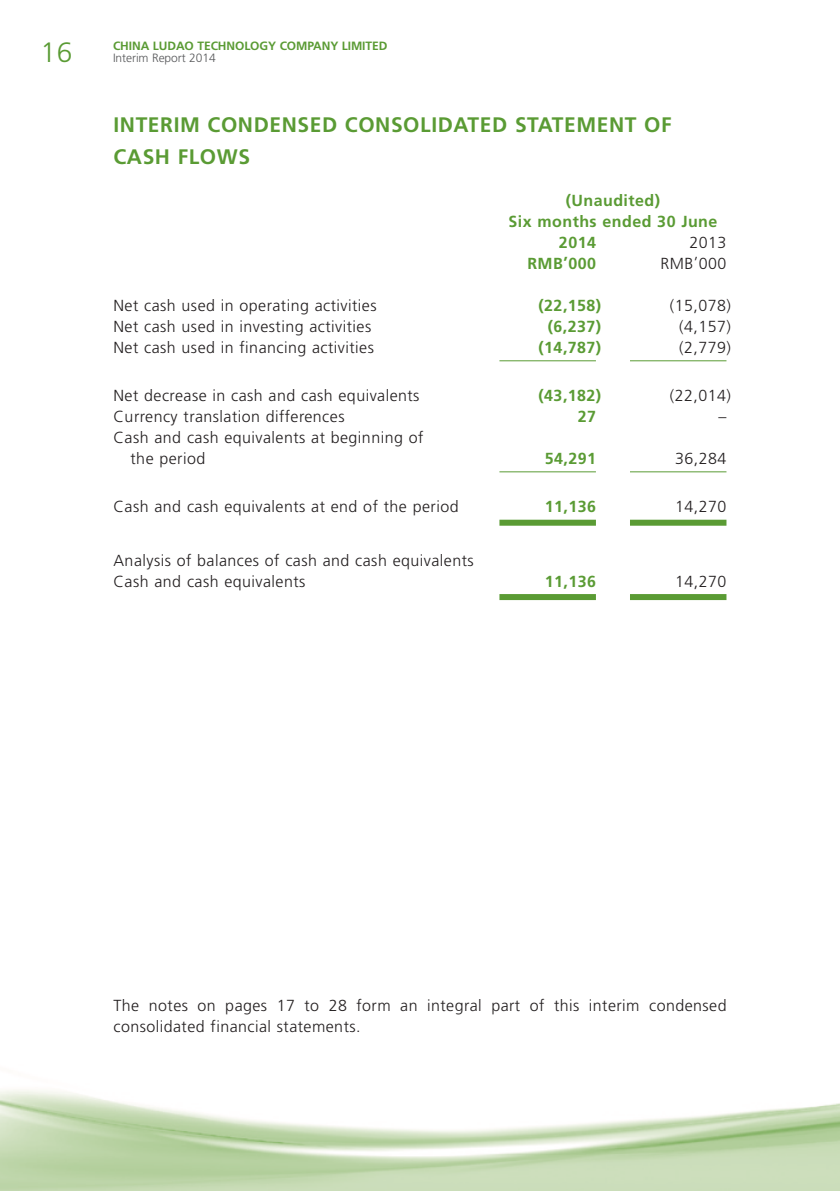
<style>
.page{position:relative;width:840px;height:1191px;background:#fff}
.page>*{position:absolute;margin:0;border:0;box-sizing:border-box;transform-origin:0 0}
.t1{font:300 28px "Frutiger LT Std";color:#5a9b34}
.Heading_1{font:700 21px/32px "Frutiger LT Std";letter-spacing:.03em;color:#5a9b34}
.Body_Text{font:300 16px/21px "Frutiger LT Std";letter-spacing:.03em;color:#231f20}
.Body_Text-2{font:700 16px "Frutiger LT Std";letter-spacing:.03em;color:#5a9b34}
.t2{font:700 12px "Frutiger LT Std";letter-spacing:-.005em;color:#5a9b34}
.t3{font:300 12px "Frutiger LT Std";letter-spacing:-.005em;color:#57585a}
</style>
<div class="page">
<img style="left:0;top:1090px;width:839px;height:101px">
<hr style="left:499px;top:360px;width:96px;height:1px;background:#5a9b34">
<hr style="left:629px;top:360px;width:97px;height:1px;background:#5a9b34">
<hr style="left:499px;top:471px;width:96px;height:1px;background:#5a9b34">
<hr style="left:629px;top:471px;width:97px;height:1px;background:#5a9b34">
<div style="left:499px;top:520px;width:96px;height:6px;background:#5a9b34"></div>
<div style="left:629px;top:520px;width:97px;height:6px;background:#5a9b34"></div>
<div style="left:499px;top:594px;width:96px;height:6px;background:#5a9b34"></div>
<div style="left:629px;top:594px;width:97px;height:6px;background:#5a9b34"></div>
<p class="t2" style="left:113px;top:39px;width:276px">CHINA LUDAO TECHNOLOGY COMPANY LIMITED</p>
<h1 class="t1" style="left:41px;top:36px;width:33px">16</h1>
<p class="t3" style="left:113px;top:51px;width:104px">Interim Report 2014</p>
<p class="Heading_1" style="left:113px;top:109px;width:559px">INTERIM CONDENSED CONSOLIDATED STATEMENT OF<br>CASH FLOWS</p>
<p class="Body_Text-2" style="left:565px;top:191px;width:96px">(Unaudited)</p>
<p class="Body_Text-2" style="left:508px;top:212px;width:210px">Six months ended 30 June</p>
<p class="Body_Text-2" style="left:558px;top:233px;width:38px">2014</p>
<p class="Body_Text" style="left:689px;top:232px;width:38px">2013</p>
<p class="Body_Text-2" style="left:527px;top:254px;width:70px">RMB’000</p>
<p class="Body_Text" style="left:660px;top:253px;width:67px">RMB’000</p>
<p class="Body_Text" style="left:113px;top:295px;width:264px">Net cash used in operating activities</p>
<p class="Body_Text-2" style="left:538px;top:296px;width:64px">(22,158)</p>
<p class="Body_Text" style="left:669px;top:295px;width:62px">(15,078)</p>
<p class="Body_Text" style="left:113px;top:316px;width:259px">Net cash used in investing activities</p>
<p class="Body_Text-2" style="left:547px;top:317px;width:55px">(6,237)</p>
<p class="Body_Text" style="left:679px;top:316px;width:53px">(4,157)</p>
<p class="Body_Text" style="left:113px;top:337px;width:262px">Net cash used in financing activities</p>
<p class="Body_Text-2" style="left:538px;top:338px;width:64px">(14,787)</p>
<p class="Body_Text" style="left:679px;top:337px;width:53px">(2,779)</p>
<p class="Body_Text" style="left:113px;top:385px;width:307px">Net decrease in cash and cash equivalents</p>
<p class="Body_Text-2" style="left:538px;top:386px;width:64px">(43,182)</p>
<p class="Body_Text" style="left:669px;top:385px;width:62px">(22,014)</p>
<p class="Body_Text" style="left:113px;top:406px;width:232px">Currency translation differences</p>
<p class="Body_Text-2" style="left:577px;top:407px;width:20px">27</p>
<p class="Body_Text" style="left:718px;top:406px;width:9px">–</p>
<p class="Body_Text" style="left:130px;top:427px;width:294px;text-indent:-17px">Cash and cash equivalents at beginning of the period</p>
<p class="Body_Text-2" style="left:544px;top:449px;width:53px">54,291</p>
<p class="Body_Text" style="left:675px;top:448px;width:53px">36,284</p>
<p class="Body_Text" style="left:113px;top:496px;width:346px">Cash and cash equivalents at end of the period</p>
<p class="Body_Text-2" style="left:544px;top:497px;width:53px">11,136</p>
<p class="Body_Text" style="left:675px;top:496px;width:53px">14,270</p>
<p class="Body_Text" style="left:113px;top:550px;width:361px">Analysis of balances of cash and cash equivalents</p>
<p class="Body_Text" style="left:113px;top:571px;width:193px">Cash and cash equivalents</p>
<p class="Body_Text-2" style="left:544px;top:572px;width:53px">11,136</p>
<p class="Body_Text" style="left:675px;top:571px;width:53px">14,270</p>
<p class="Body_Text" style="left:113px;top:995px;width:614px">The notes on pages 17 to 28 form an integral part of this interim condensed consolidated financial statements.</p>
</div>
